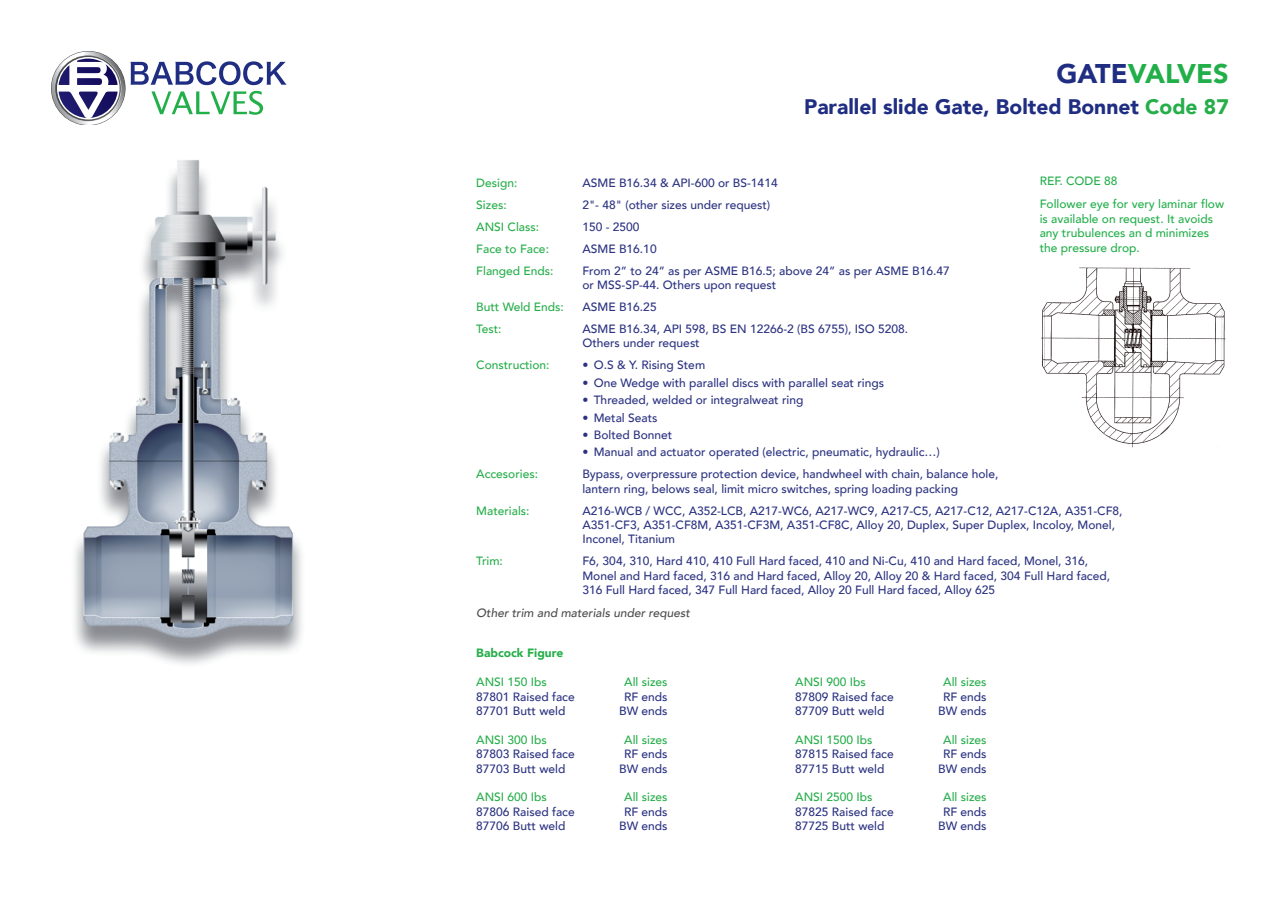
<style>
.page{position:relative;width:1280px;height:910px;background:#fff}
.page>*{position:absolute;margin:0;border:0;box-sizing:border-box;transform-origin:0 0}
.t1{font:900 27px "Avenir";color:#22af4a}
.t2{font:900 21px "Avenir";color:#1f2d82}
.t3{font:500 12px/14.4px "Avenir";color:#2b3281}
.t4{font:500 12px "Avenir";color:#26ae4a}
.t5{font:500 12px/14.4px "Avenir";color:#22af4a}
.t6{font:italic 500 12px "Avenir";color:#4b4c4d}
.t7{font:900 12px "Avenir";color:#26ae4a}
.s1{color:#1f2d82}
.s2{color:#26ae4a}
</style>
<div class="page">
<svg style="left:51px;top:51px;width:236px;height:74px"></svg>
<img style="left:1041px;top:267px;width:185px;height:181px">
<img style="left:74px;top:160px;width:228px;height:505px">
<h1 class="t1" style="left:1057px;top:50px;width:174px"><span class="s1">GATE</span>VALVES</h1>
<h2 class="t2" style="left:804px;top:88px;width:426px">Parallel slide Gate, Bolted Bonnet <span class="s2">Code 87</span></h2>
<p class="t5" style="left:1040px;top:169px;width:186px;line-height:23.4px">REF. CODE 88<br>Follower eye for very laminar flow</p>
<p class="t5" style="left:1040px;top:211px;width:175px">is available on request. It avoids any trubulences an d minimizes the pressure drop.</p>
<p class="t4" style="left:476px;top:173px;width:43px">Design:</p>
<p class="t3" style="left:582px;top:175px;width:197px">ASME B16.34 &amp; API-600 or BS-1414</p>
<p class="t4" style="left:476px;top:195px;width:32px">Sizes:</p>
<p class="t3" style="left:582px;top:197px;width:189px">2"- 48" (other sizes under request)</p>
<p class="t4" style="left:476px;top:216px;width:64px">ANSI Class:</p>
<p class="t3" style="left:582px;top:219px;width:59px">150 - 2500</p>
<p class="t4" style="left:476px;top:238px;width:74px">Face to Face:</p>
<p class="t3" style="left:582px;top:241px;width:76px">ASME B16.10</p>
<p class="t4" style="left:476px;top:260px;width:79px">Flanged Ends:</p>
<p class="t3" style="left:582px;top:263px;width:369px">From 2” to 24” as per ASME B16.5; above 24” as per ASME B16.47 or MSS-SP-44. Others upon request</p>
<p class="t4" style="left:476px;top:297px;width:89px">Butt Weld Ends:</p>
<p class="t3" style="left:582px;top:299px;width:76px">ASME B16.25</p>
<p class="t4" style="left:476px;top:318px;width:27px">Test:</p>
<p class="t3" style="left:582px;top:321px;width:327px">ASME B16.34, API 598, BS EN 12266-2 (BS 6755), ISO 5208.<br>Others under request</p>
<p class="t4" style="left:476px;top:355px;width:75px">Construction:</p>
<p class="t3" style="left:582px;top:357px;width:124px">• O.S &amp; Y. Rising Stem</p>
<p class="t3" style="left:582px;top:375px;width:303px">• One Wedge with parallel discs with parallel seat rings</p>
<p class="t3" style="left:582px;top:392px;width:222px">• Threaded, welded or integralweat ring</p>
<p class="t3" style="left:582px;top:409px;width:77px">• Metal Seats</p>
<p class="t3" style="left:582px;top:427px;width:91px">• Bolted Bonnet</p>
<p class="t3" style="left:582px;top:444px;width:359px">• Manual and actuator operated (electric, pneumatic, hydraulic…)</p>
<p class="t4" style="left:476px;top:464px;width:63px">Accesories:</p>
<p class="t3" style="left:582px;top:466px;width:417px">Bypass, overpressure protection device, handwheel with chain, balance hole, lantern ring, belows seal, limit micro switches, spring loading packing</p>
<p class="t4" style="left:476px;top:500px;width:55px">Materials:</p>
<p class="t3" style="left:582px;top:502px;width:542px">A216-WCB / WCC, A352-LCB, A217-WC6, A217-WC9, A217-C5, A217-C12, A217-C12A, A351-CF8,<br>A351-CF3, A351-CF8M, A351-CF3M, A351-CF8C, Alloy 20, Duplex, Super Duplex, Incoloy, Monel,<br>Inconel, Titanium</p>
<p class="t4" style="left:476px;top:551px;width:28px">Trim:</p>
<p class="t3" style="left:582px;top:553px;width:529px">F6, 304, 310, Hard 410, 410 Full Hard faced, 410 and Ni-Cu, 410 and Hard faced, Monel, 316,<br>Monel and Hard faced, 316 and Hard faced, Alloy 20, Alloy 20 &amp; Hard faced, 304 Full Hard faced,<br>316 Full Hard faced, 347 Full Hard faced, Alloy 20 Full Hard faced, Alloy 625</p>
<p class="t6" style="left:476px;top:606px;width:215px">Other trim and materials under request</p>
<p class="t7" style="left:476px;top:643px;width:89px">Babcock Figure</p>
<p class="t4" style="left:476px;top:672px;width:72px">ANSI 150 Ibs</p>
<p class="t4" style="left:624px;top:672px;width:45px">All sizes</p>
<p class="t3" style="left:476px;top:689px;width:100px">87801 Raised face</p>
<p class="t3" style="left:624px;top:689px;width:45px">RF ends</p>
<p class="t3" style="left:476px;top:703px;width:91px">87701 Butt weld</p>
<p class="t3" style="left:619px;top:703px;width:50px">BW ends</p>
<p class="t4" style="left:476px;top:729px;width:72px">ANSI 300 Ibs</p>
<p class="t4" style="left:624px;top:729px;width:45px">All sizes</p>
<p class="t3" style="left:476px;top:746px;width:100px">87803 Raised face</p>
<p class="t3" style="left:624px;top:746px;width:45px">RF ends</p>
<p class="t3" style="left:476px;top:761px;width:91px">87703 Butt weld</p>
<p class="t3" style="left:619px;top:761px;width:50px">BW ends</p>
<p class="t4" style="left:476px;top:787px;width:72px">ANSI 600 Ibs</p>
<p class="t4" style="left:624px;top:787px;width:45px">All sizes</p>
<p class="t3" style="left:476px;top:804px;width:100px">87806 Raised face</p>
<p class="t3" style="left:624px;top:804px;width:45px">RF ends</p>
<p class="t3" style="left:476px;top:818px;width:91px">87706 Butt weld</p>
<p class="t3" style="left:619px;top:818px;width:50px">BW ends</p>
<p class="t4" style="left:795px;top:672px;width:72px">ANSI 900 Ibs</p>
<p class="t4" style="left:943px;top:672px;width:45px">All sizes</p>
<p class="t3" style="left:795px;top:689px;width:100px">87809 Raised face</p>
<p class="t3" style="left:943px;top:689px;width:45px">RF ends</p>
<p class="t3" style="left:795px;top:703px;width:91px">87709 Butt weld</p>
<p class="t3" style="left:938px;top:703px;width:50px">BW ends</p>
<p class="t4" style="left:795px;top:729px;width:79px">ANSI 1500 Ibs</p>
<p class="t4" style="left:943px;top:729px;width:45px">All sizes</p>
<p class="t3" style="left:795px;top:746px;width:100px">87815 Raised face</p>
<p class="t3" style="left:943px;top:746px;width:45px">RF ends</p>
<p class="t3" style="left:795px;top:761px;width:91px">87715 Butt weld</p>
<p class="t3" style="left:938px;top:761px;width:50px">BW ends</p>
<p class="t4" style="left:795px;top:787px;width:79px">ANSI 2500 Ibs</p>
<p class="t4" style="left:943px;top:787px;width:45px">All sizes</p>
<p class="t3" style="left:795px;top:804px;width:100px">87825 Raised face</p>
<p class="t3" style="left:943px;top:804px;width:45px">RF ends</p>
<p class="t3" style="left:795px;top:818px;width:91px">87725 Butt weld</p>
<p class="t3" style="left:938px;top:818px;width:50px">BW ends</p>
</div>
